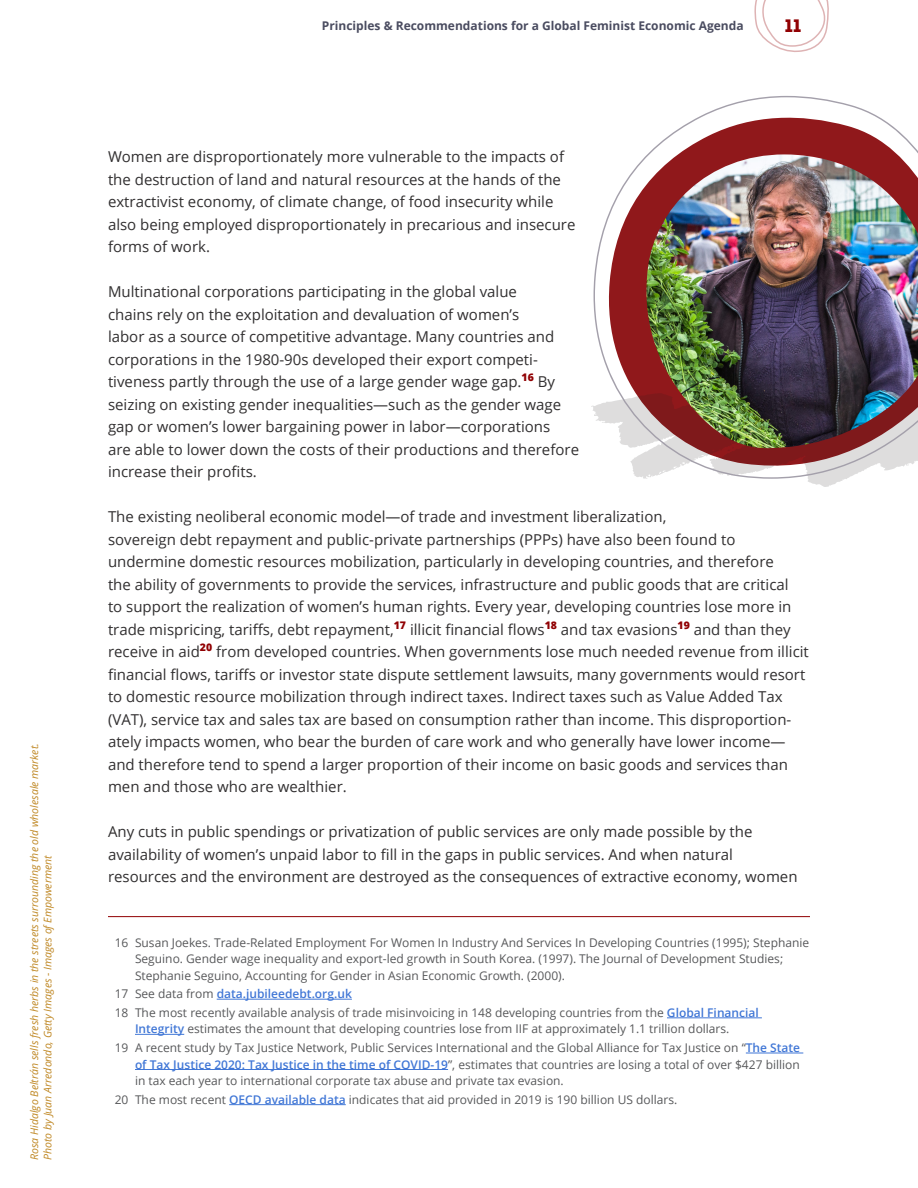
<style>
.page{position:relative;width:918px;height:1188px;background:#fff}
.page>*{position:absolute;margin:0;border:0;box-sizing:border-box;transform-origin:0 0}
.t1{font:18px "Intro";color:#910003}
.Body_Copy{font:15px/22.5px "Open Sans";color:#312f30}
.Footnotes{font:12px/16.5px "Open Sans";color:#57585a}
.t2{font:700 12px "Open Sans";color:#4a4c60}
.Footnotes-2{font:600 12px "Open Sans";color:#4177d6}
.Caption_Photo_Cred{font:italic 10.5px "Open Sans";color:#bf8723}
.s1{font-weight:400;color:#57585a}
.s2{font-weight:600;color:#4177d6}
</style>
<div class="page">
<svg style="left:754px;top:0;width:75px;height:52px"></svg>
<hr style="left:108px;top:916px;width:702px;height:1px;background:#910003">
<hr style="left:217px;top:999px;width:135px;height:1px;background:#4177d6">
<hr style="left:667px;top:1018px;width:95px;height:1px;background:#4177d6">
<hr style="left:135px;top:1034px;width:49px;height:1px;background:#4177d6">
<hr style="left:746px;top:1053px;width:57px;height:1px;background:#4177d6">
<hr style="left:135px;top:1069px;width:313px;height:1px;background:#4177d6">
<hr style="left:229px;top:1104px;width:117px;height:1px;background:#4177d6">
<svg style="left:591px;top:405px;width:253px;height:82px"></svg>
<img style="left:594px;top:96px;width:324px;height:383px">
<p class="Caption_Photo_Cred" style="left:27px;top:1160px;width:418px;rotate:-90deg">Rosa Hidalgo Beltrán sells fresh herbs in the streets surrounding the old wholesale market.</p>
<p class="Caption_Photo_Cred" style="left:41px;top:1160px;width:306px;rotate:-90deg">Photo by Juan Arredondo, Getty Images - Images ofEmpowerment</p>
<p class="t2" style="left:322px;top:17px;width:423px">Principles &amp; Recommendations for a Global Feminist Economic Agenda</p>
<p class="t1" style="left:785px;top:15px;width:18px">11</p>
<p class="Body_Copy" style="left:108px;top:145px;width:469px">Women are disproportionately more vulnerable to the impacts of the destruction of land and natural resources at the hands of the extractivist economy, of climate change, of food insecurity while also being employed disproportionately in precarious and insecure forms of work.</p>
<p class="Body_Copy" style="left:108px;top:280px;width:473px">Multinational corporations participating in the global value<br>chains rely on the exploitation and devaluation of women’s<br>labor as a source of competitive advantage. Many countries and corporations in the 1980-90s developed their export competi&shy;tiveness partly through the use of a large gender wage gap.<sup>16</sup> By seizing on existing gender inequalities—such as the gender wage gap or women’s lower bargaining power in labor—corporations<br>are able to lower down the costs of their productions and therefore increase their profits.</p>
<p class="Body_Copy" style="left:108px;top:505px;width:702px">The existing neoliberal economic model—of trade and investment liberalization,<br>sovereign debt repayment and public-private partnerships (PPPs) have also been found to undermine domestic resources mobilization, particularly in developing countries, and therefore<br>the ability of governments to provide the services, infrastructure and public goods that are critical<br>to support the realization of women’s human rights. Every year, developing countries lose more in trade mispricing, tariffs, debt repayment,<sup>17</sup> illicit financial flows<sup>18</sup> and tax evasions<sup>19</sup> and than they receive in aid<sup>20</sup> from developed countries. When governments lose much needed revenue from illicit financial flows, tariffs or investor state dispute settlement lawsuits, many governments would resort to domestic resource mobilization through indirect taxes. Indirect taxes such as Value Added Tax (VAT), service tax and sales tax are based on consumption rather than income. This disproportion&shy;ately impacts women, who bear the burden of care work and who generally have lower income— and therefore tend to spend a larger proportion of their income on basic goods and services than men and those who are wealthier.</p>
<p class="Body_Copy" style="left:108px;top:820px;width:691px">Any cuts in public spendings or privatization of public services are only made possible by the availability of women’s unpaid labor to fill in the gaps in public services. And when natural resources and the environment are destroyed as the consequences of extractive economy, women</p>
<p class="Footnotes" style="left:135px;top:934px;width:676px;text-indent:-20px">16 Susan Joekes. Trade-Related Employment For Women In Industry And Services In Developing Countries (1995); Stephanie<br>Seguino. Gender wage inequality and export-led growth in South Korea. (1997). The Journal of Development Studies;<br>Stephanie Seguino, Accounting for Gender in Asian Economic Growth. (2000).</p>
<p class="Footnotes-2" style="left:115px;top:986px;width:239px"><span class="s1">17 See data from</span> data.jubileedebt.org.uk</p>
<p class="Footnotes" style="left:135px;top:1004px;width:625px;text-indent:-20px">18 The most recently available analysis of trade misinvoicing in 148 developing countries from the <span class="s2">Global Financial<br>Integrity</span> estimates the amount that developing countries lose from IIF at approximately 1.1 trillion dollars.</p>
<p class="Footnotes" style="left:135px;top:1039px;width:667px;text-align:justify;text-indent:-20px">19 A recent study by Tax Justice Network, Public Services International and the Global Alliance for Tax Justice on “<span class="s2">The State of Tax Justice 2020: Tax Justice in the time of COVID-19</span>”, estimates that countries are losing a total of over $427 billion in tax each year to international corporate tax abuse and private tax evasion.</p>
<p class="Footnotes" style="left:115px;top:1091px;width:564px">20 The most recent <span class="s2">OECD available data</span> indicates that aid provided in 2019 is 190 billion US dollars.</p>
</div>
